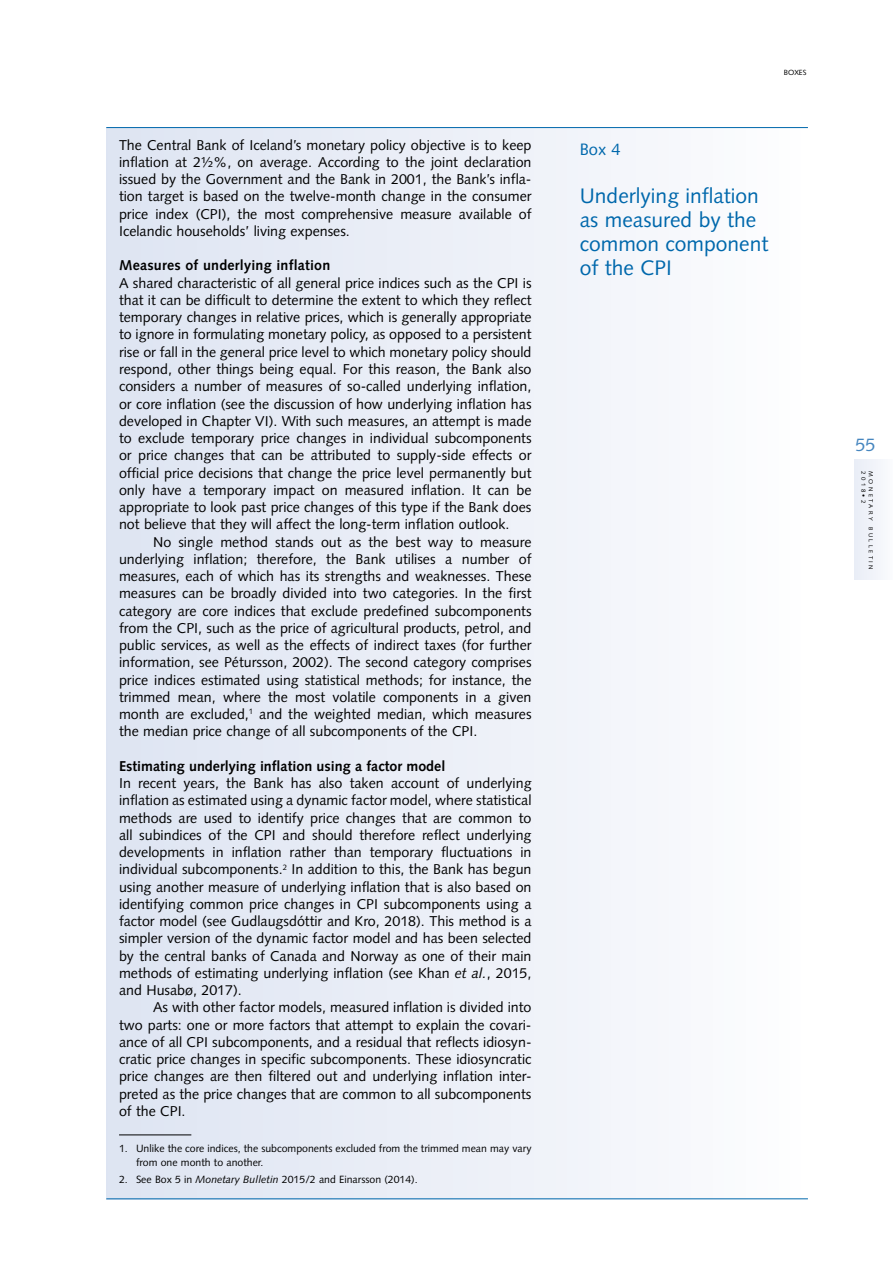
<style>
.page{position:relative;width:893px;height:1263px;background:#fff}
.page>*{position:absolute;margin:0;border:0;box-sizing:border-box;transform-origin:0 0}
.t1{font:21px/24px "Syntax LT Std";color:#0068ac}
.t2{font:18px "Syntax LT Std";color:#4686bf}
.t3{font:16.5px "Syntax LT Std";color:#0068ac}
.t4{font:14.25px/17.2px "Syntax LT Std";color:#000;text-align:justify}
.t5{font:700 14.25px "Syntax LT Std";color:#000}
.t6{font:10.5px/13.5px "Syntax LT Std";color:#000}
.t7{font:7.5px "Syntax LT Std";color:#000}
.t8{font:6px "Syntax LT Std";letter-spacing:.4em;color:#000}
.s1{font-style:italic}
</style>
<div class="page">
<div style="left:855px;top:459px;width:38px;height:121px;background:#f1f4fa"></div>
<div style="left:106px;top:128px;width:702px;height:1071px;background:linear-gradient(to right,#dde4f1,#fdfdfe)"></div>
<hr style="left:106px;top:127px;width:702px;height:1px;background:#0068ac">
<hr style="left:106px;top:1198px;width:702px;height:1px;background:#0068ac">
<hr style="left:119px;top:1135px;width:72px;height:1px;background:#000">
<p class="t4" style="left:119px;top:136px;width:414px">The Central Bank of Iceland’s monetary policy objective is to keep inflation at 2½%, on average. According to the joint declaration issued by the Government and the Bank in 2001, the Bank’s infla&shy;tion target is based on the twelve-month change in the consumer price index (CPI), the most comprehensive measure available of Icelandic households’ living expenses.</p>
<p class="t5" style="left:119px;top:257px;width:213px">Measures of underlying inflation</p>
<p class="t4" style="left:119px;top:274px;width:414px">A shared characteristic of all general price indices such as the CPI is that it can be difficult to determine the extent to which they reflect temporary changes in relative prices, which is generally appropriate to ignore in formulating monetary policy, as opposed to a persistent rise or fall in the general price level to which monetary policy should respond, other things being equal. For this reason, the Bank also considers a number of measures of so-called underlying inflation, or core inflation (see the discussion of how underlying inflation has developed in Chapter VI). With such measures, an attempt is made to exclude temporary price changes in individual subcomponents or price changes that can be attributed to supply-side effects or official price decisions that change the price level permanently but only have a temporary impact on measured inflation. It can be appropriate to look past price changes of this type if the Bank does not believe that they will affect the long-term inflation outlook.</p>
<p class="t4" style="left:119px;top:533px;width:414px;text-indent:34px">No single method stands out as the best way to measure underlying inflation; therefore, the Bank utilises a number of measures, each of which has its strengths and weaknesses. These measures can be broadly divided into two categories. In the first category are core indices that exclude predefined subcomponents from the CPI, such as the price of agricultural products, petrol, and public services, as well as the effects of indirect taxes (for further information, see Pétursson, 2002). The second category comprises price indices estimated using statistical methods; for instance, the trimmed mean, where the most volatile components in a given month are excluded,<sup>1</sup> and the weighted median, which measures the median price change of all subcomponents of the CPI.</p>
<p class="t5" style="left:119px;top:758px;width:328px">Estimating underlying inflation using a factor model</p>
<p class="t4" style="left:119px;top:774px;width:414px">In recent years, the Bank has also taken account of underlying inflation as estimated using a dynamic factor model, where statistical methods are used to identify price changes that are common to all subindices of the CPI and should therefore reflect underlying developments in inflation rather than temporary fluctuations in individual subcomponents.<sup>2</sup> In addition to this, the Bank has begun using another measure of underlying inflation that is also based on identifying common price changes in CPI subcomponents using a factor model (see Gudlaugsdóttir and Kro, 2018). This method is a simpler version of the dynamic factor model and has been selected by the central banks of Canada and Norway as one of their main methods of estimating underlying inflation (see Khan <span class="s1">et al.</span>, 2015, and Husabø, 2017).</p>
<p class="t4" style="left:119px;top:999px;width:414px;text-indent:34px">As with other factor models, measured inflation is divided into two parts: one or more factors that attempt to explain the covari&shy;ance of all CPI subcomponents, and a residual that reflects idiosyn&shy;cratic price changes in specific subcomponents. These idiosyncratic price changes are then filtered out and underlying inflation inter&shy;preted as the price changes that are common to all subcomponents of the CPI.</p>
<p class="t6" style="left:136px;top:1142px;width:397px;text-indent:-17px">1. Unlike the core indices, the subcomponents excluded from the trimmed mean may vary from one month to another.</p>
<p class="t6" style="left:119px;top:1173px;width:300px">2. See Box 5 in <span class="s1">Monetary Bulletin</span> 2015/2 and Einarsson (2014).</p>
<p class="t7" style="left:784px;top:68px;width:24px">BOXES</p>
<p class="t3" style="left:580px;top:140px;width:42px">Box 4</p>
<h1 class="t1" style="left:580px;top:184px;width:190px">Underlying inflation as measured by the common component of the CPI</h1>
<p class="t2" style="left:855px;top:434px;width:22px">55</p>
<p class="t8" style="left:867px;top:471px;width:33px;rotate:90deg">2018•2</p>
<p class="t8" style="left:874px;top:471px;width:100px;rotate:90deg">MONETARY BULLETIN</p>
</div>
